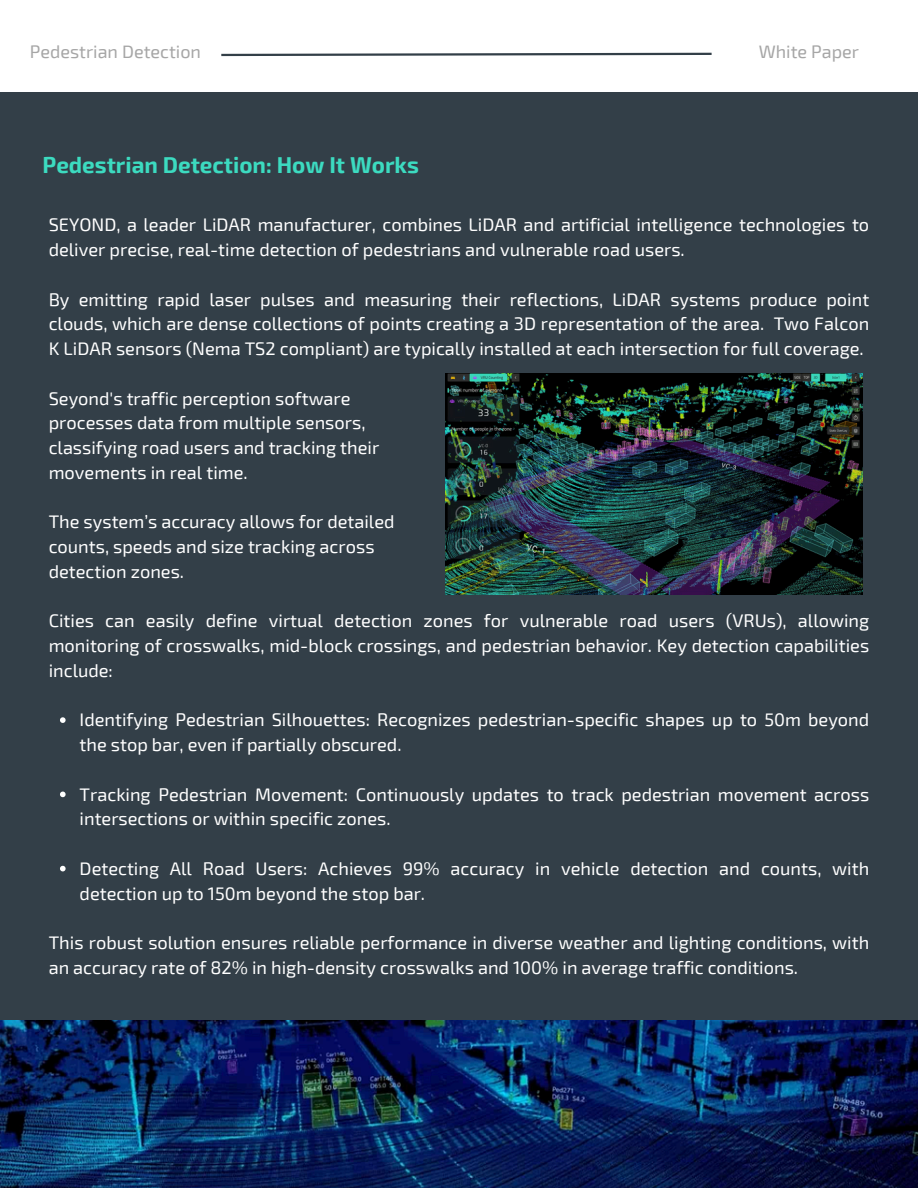
<style>
.page{position:relative;width:918px;height:1188px;background:#fff}
.page>*{position:absolute;margin:0;border:0;box-sizing:border-box;transform-origin:0 0}
.t1{font:700 22.5px "Exo 2";color:#3cdbc0}
.t2{font:18.15px/24.8px "Exo 2";color:#fff}
.t3{font:18px "Exo 2";color:#a6a6a6}
</style>
<div class="page">
<svg style="left:221px;top:52px;width:491px;height:5px"></svg>
<img style="left:0;top:1019px;width:917px;height:169px">
<div style="left:0;top:92px;width:918px;height:927px;background:#333f48"></div>
<svg style="left:60px;top:717px;width:6px;height:6px"></svg>
<svg style="left:60px;top:792px;width:6px;height:5px"></svg>
<svg style="left:60px;top:866px;width:6px;height:5px"></svg>
<img style="left:445px;top:374px;width:418px;height:220px">
<p class="t3" style="left:30px;top:40px;width:173px">Pedestrian Detection</p>
<p class="t3" style="left:759px;top:40px;width:102px">White Paper</p>
<p class="t1" style="left:43px;top:150px;width:378px">Pedestrian Detection: How It Works</p>
<p class="t2" style="left:49px;top:212px;width:822px">SEYOND, a leader LiDAR manufacturer, combines LiDAR and artificial intelligence technologies to deliver precise, real-time detection of pedestrians and vulnerable road users.</p>
<h1 class="t2" style="left:49px;top:286px;width:822px;text-align:justify">By emitting rapid laser pulses and measuring their reflections, LiDAR systems produce point clouds, which are dense collections of points creating a 3D representation of the area. Two Falcon K LiDAR sensors (Nema TS2 compliant) are typically installed at each intersection for full coverage.</h1>
<p class="t2" style="left:49px;top:385px;width:303px">Seyond's traffic perception software</p>
<p class="t2" style="left:49px;top:410px;width:318px">processes data from multiple sensors,</p>
<p class="t2" style="left:49px;top:434px;width:332px">classifying road users and tracking their</p>
<p class="t2" style="left:49px;top:459px;width:200px">movements in real time.</p>
<p class="t2" style="left:49px;top:509px;width:347px">The system’s accuracy allows for detailed</p>
<p class="t2" style="left:49px;top:533px;width:327px">counts, speeds and size tracking across</p>
<p class="t2" style="left:49px;top:558px;width:137px">detection zones.</p>
<p class="t2" style="left:49px;top:608px;width:822px;text-align:justify">Cities can easily define virtual detection zones for vulnerable road users (VRUs), allowing monitoring of crosswalks, mid-block crossings, and pedestrian behavior. Key detection capabilities include:</p>
<p class="t2" style="left:80px;top:707px;width:791px">Identifying Pedestrian Silhouettes: Recognizes pedestrian-specific shapes up to 50m beyond the stop bar, even if partially obscured.</p>
<p class="t2" style="left:80px;top:781px;width:791px">Tracking Pedestrian Movement: Continuously updates to track pedestrian movement across intersections or within specific zones.</p>
<p class="t2" style="left:80px;top:855px;width:791px">Detecting All Road Users: Achieves 99% accuracy in vehicle detection and counts, with detection up to 150m beyond the stop bar.</p>
<p class="t2" style="left:49px;top:929px;width:822px">This robust solution ensures reliable performance in diverse weather and lighting conditions, with an accuracy rate of 82% in high-density crosswalks and 100% in average traffic conditions.</p>
</div>
